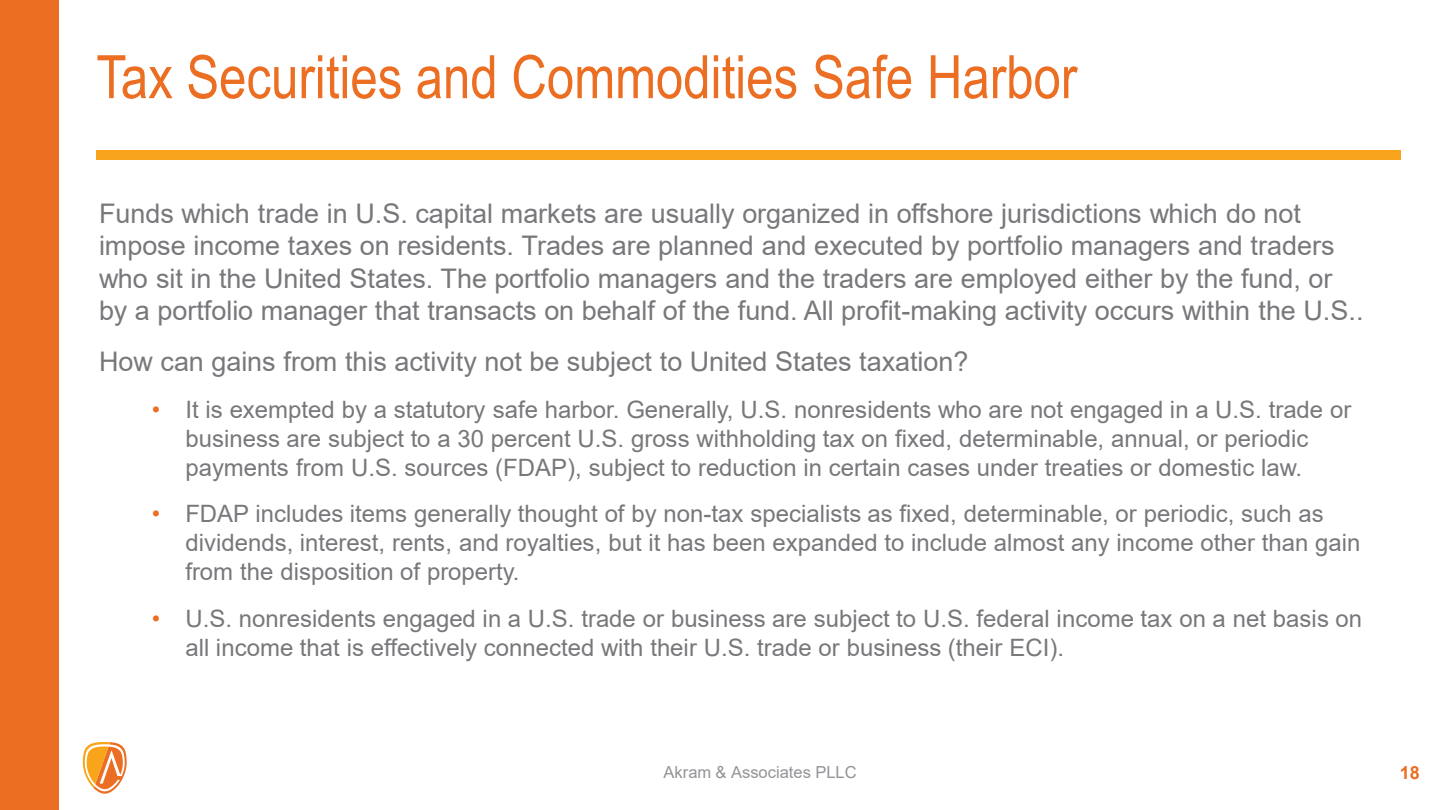
<style>
.page{position:relative;width:1440px;height:810px;background:#fff}
.page>*{position:absolute;margin:0;border:0;box-sizing:border-box;transform-origin:0 0}
.t1{font:60px "Arial Narrow";color:#eb6e23}
.t2{font:27px/32.4px "Arial";letter-spacing:-.005em;color:#77787b}
.t3{font:24px/28.8px "Arial";color:#77787b}
.t4{font:700 18px "Arial";color:#eb6e23}
.t5{font:16.5px "Arial";color:#939598}
.s1{color:#eb6e23}
</style>
<div class="page">
<div style="left:0;top:0;width:59px;height:810px;background:#eb6e23"></div>
<svg style="left:83px;top:742px;width:44px;height:52px"></svg>
<div style="left:96px;top:150px;width:1304px;height:10px;background:#f9a51b"></div>
<h1 class="t1" style="left:96px;top:33px;width:983px">Tax Securities and Commodities Safe Harbor</h1>
<p class="t2" style="left:99px;top:197px;width:1266px">Funds which trade in U.S. capital markets are usually organized in offshore jurisdictions which do not impose income taxes on residents. Trades are planned and executed by portfolio managers and traders who sit in the United States. The portfolio managers and the traders are employed either by the fund, or by a portfolio manager that transacts on behalf of the fund. All profit-making activity occurs within the U.S..</p>
<p class="t2" style="left:99px;top:345px;width:871px">How can gains from this activity not be subject to United States taxation?</p>
<p class="t3" style="left:185px;top:395px;width:1168px;text-indent:-34px"><span class="s1">•</span> It is exempted by a statutory safe harbor. Generally, U.S. nonresidents who are not engaged in a U.S. trade or business are subject to a 30 percent U.S. gross withholding tax on fixed, determinable, annual, or periodic payments from U.S. sources (FDAP), subject to reduction in certain cases under treaties or domestic law.</p>
<p class="t3" style="left:185px;top:499px;width:1177px;text-indent:-34px"><span class="s1">•</span> FDAP includes items generally thought of by non-tax specialists as fixed, determinable, or periodic, such as dividends, interest, rents, and royalties, but it has been expanded to include almost any income other than gain from the disposition of property.</p>
<p class="t3" style="left:185px;top:604px;width:1178px;text-indent:-34px"><span class="s1">•</span> U.S. nonresidents engaged in a U.S. trade or business are subject to U.S. federal income tax on a net basis on all income that is effectively connected with their U.S. trade or business (their ECI).</p>
<p class="t5" style="left:663px;top:761px;width:195px">Akram &amp; Associates PLLC</p>
<p class="t4" style="left:1400px;top:760px;width:22px">18</p>
</div>
